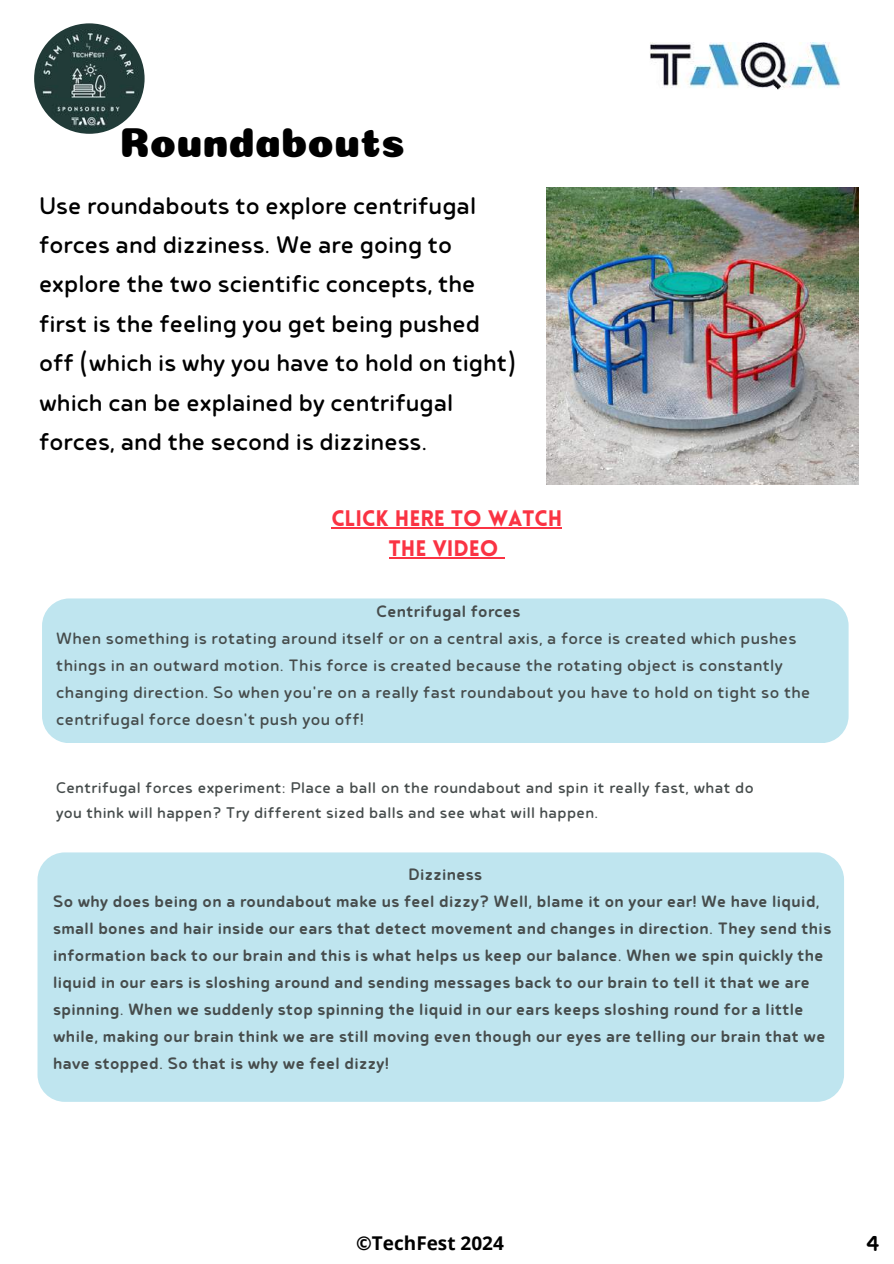
<style>
.page{position:relative;width:894px;height:1264px;background:#fff}
.page>*{position:absolute;margin:0;border:0;box-sizing:border-box;transform-origin:0 0}
.t1{font:42px "Coiny";color:#000}
.t2{font:28.5px/39.3px "Betm Rounded";color:#000}
.t3{font:500 25.5px "Betm Rounded";color:#000}
.t4{font:900 21.9px/30.3px "Lovelo";color:#fa3343;text-align:center}
.t5{font:500 19.5px/27px "Betm Rounded";letter-spacing:.02em;color:#464c4c}
.t6{font:19.5px/27px "Betm Rounded";letter-spacing:.02em;color:#464c4c}
.t7{font:700 18.9px "Open Sans";color:#000}
.t8{font:18.3px/24.9px "Betm Rounded";letter-spacing:.02em;color:#464c4c}
</style>
<div class="page">
<div style="left:42px;top:598px;width:806px;height:145px;background:#bfe5ef;border-radius:27px"></div>
<img style="left:546px;top:187px;width:312px;height:297px">
<div style="left:37px;top:852px;width:806px;height:249px;background:#bfe5ef;border-radius:27px"></div>
<hr style="left:331px;top:527px;width:231px;height:1px;background:#fa3343">
<hr style="left:389px;top:557px;width:109px;height:1px;background:#fa3343">
<img style="left:650px;top:43px;width:189px;height:46px">
<img style="left:34px;top:23px;width:110px;height:111px;border-radius:50%">
<h1 class="t1" style="left:120px;top:117px;width:287px">Roundabouts</h1>
<p class="t2" style="left:39px;top:183px;width:478px">Use roundabouts to explore centrifugal forces and dizziness. We are going to explore the two scientific concepts, the first is the feeling you get being pushed off (which is why you have to hold on tight) which can be explained by centrifugal forces, and the second is dizziness.</p>
<p class="t4" style="left:331px;top:505px;width:232px">CLICK HERE TO WATCH<br>THE VIDEO</p>
<p class="t5" style="left:376px;top:595px;width:145px">Centrifugal forces</p>
<p class="t6" style="left:56px;top:623px;width:755px">When something is rotating around itself or on a central axis, a force is created which pushes things in an outward motion. This force is created because the rotating object is constantly changing direction. So when you're on a really fast roundabout you have to hold on tight so the centrifugal force doesn't push you off!</p>
<p class="t8" style="left:56px;top:774px;width:699px">Centrifugal forces experiment: Place a ball on the roundabout and spin it really fast, what do you think will happen? Try different sized balls and see what will happen.</p>
<p class="t5" style="left:53px;top:858px;width:779px;text-indent:355px">Dizziness<br>So why does being on a roundabout make us feel dizzy? Well, blame it on your ear! We have liquid, small bones and hair inside our ears that detect movement and changes in direction. They send this information back to our brain and this is what helps us keep our balance. When we spin quickly the liquid in our ears is sloshing around and sending messages back to our brain to tell it that we are spinning. When we suddenly stop spinning the liquid in our ears keeps sloshing round for a little while, making our brain think we are still moving even though our eyes are telling our brain that we have stopped. So that is why we feel dizzy!</p>
<p class="t7" style="left:356px;top:1229px;width:149px">©TechFest 2024</p>
<h3 class="t3" style="left:866px;top:1223px;width:15px">4</h3>
</div>
